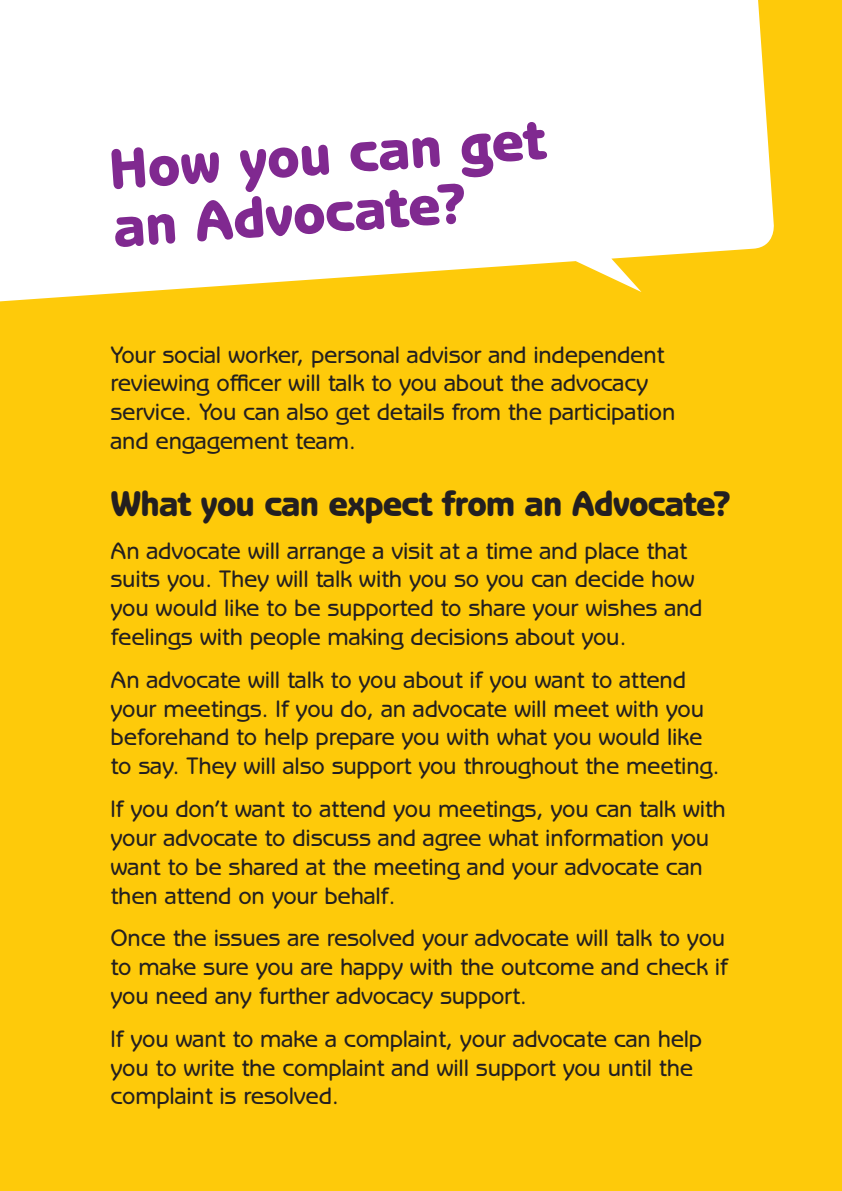
<style>
.page{position:relative;width:842px;height:1191px;background:#feca0a}
.page>*{position:absolute;margin:0;border:0;box-sizing:border-box;transform-origin:0 0}
.t1{font:800 58px "Benguiat Gothic Std";color:#802990}
.t2{font:800 36px "Benguiat Gothic Std";letter-spacing:-.025em;color:#231f20}
.t3{font:500 24px/28.8px "Benguiat Gothic Std";letter-spacing:-.01em;color:#231f20}
</style>
<div class="page">
<svg style="left:0;top:0;width:774px;height:302px;background:#fef9e7"></svg>
<p class="t1" style="left:107px;top:136px;width:439px;rotate:-4deg">How you can get</p>
<p class="t1" style="left:111px;top:193px;width:356px;rotate:-4deg">an Advocate?</p>
<p class="t3" style="left:111px;top:340px;width:566px">Your social worker, personal advisor and independent reviewing officer will talk to you about the advocacy service. You can also get details from the participation and engagement team.</p>
<p class="t2" style="left:111px;top:482px;width:622px">What you can expect from an Advocate?</p>
<p class="t3" style="left:111px;top:536px;width:593px">An advocate will arrange a visit at a time and place that suits you. They will talk with you so you can decide how you would like to be supported to share your wishes and feelings with people making decisions about you.</p>
<p class="t3" style="left:111px;top:665px;width:611px">An advocate will talk to you about if you want to attend your meetings. If you do, an advocate will meet with you beforehand to help prepare you with what you would like to say. They will also support you throughout the meeting.</p>
<p class="t3" style="left:111px;top:794px;width:617px">If you don’t want to attend you meetings, you can talk with your advocate to discuss and agree what information you want to be shared at the meeting and your advocate can then attend on your behalf.</p>
<p class="t3" style="left:111px;top:924px;width:619px;text-align:justify">Once the issues are resolved your advocate will talk to you to make sure you are happy with the outcome and check if you need any further advocacy support.</p>
<p class="t3" style="left:111px;top:1024px;width:593px">If you want to make a complaint, your advocate can help you to write the complaint and will support you until the complaint is resolved.</p>
</div>
